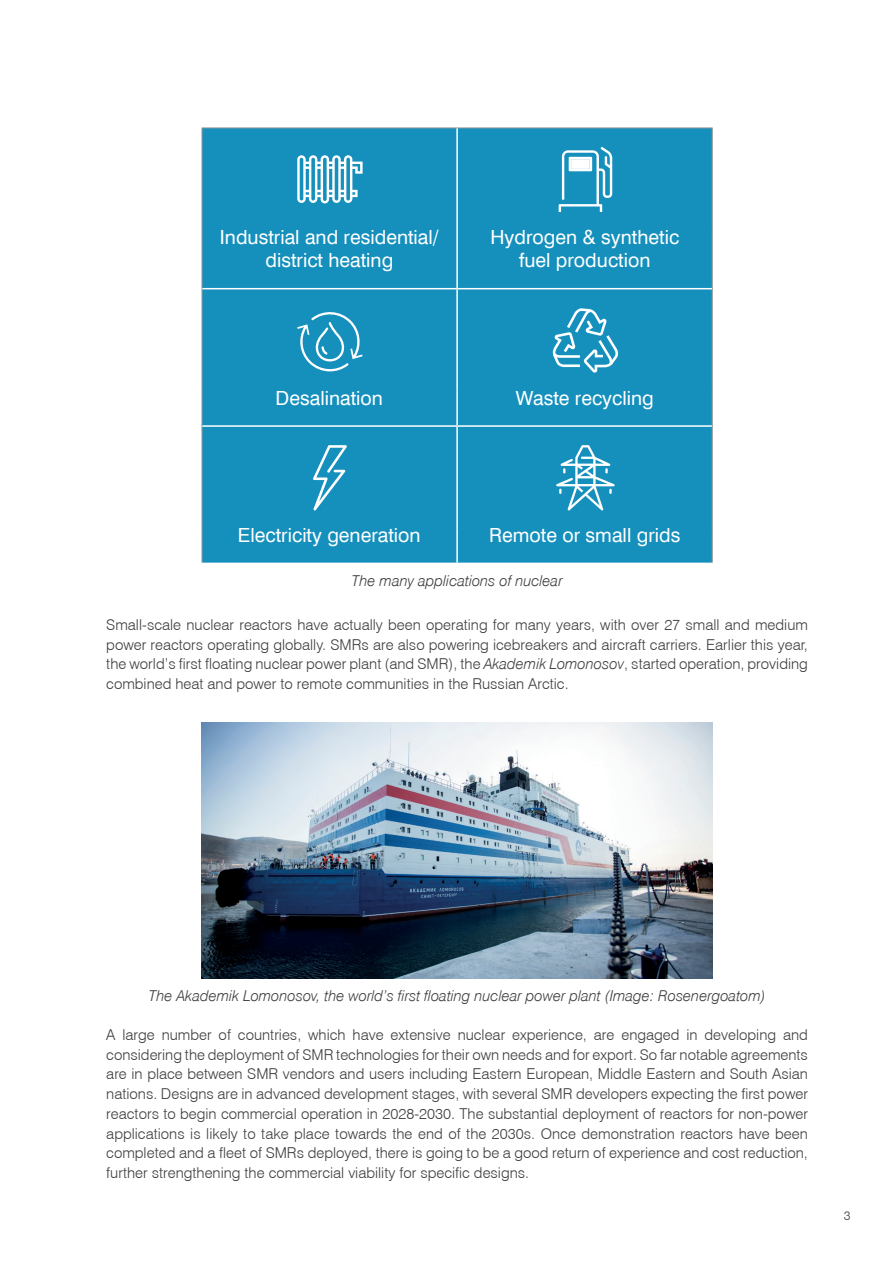
<style>
.page{position:relative;width:893px;height:1263px;background:#fff}
.page>*{position:absolute;margin:0;border:0;box-sizing:border-box;transform-origin:0 0}
.Body_Text_10_13{font:19.5px/23.4px "Swiss 721 TL";color:#fff;text-align:center}
.Body_Text_10_13-2{font:300 15px/19.6px "Swiss 721 TL";color:#3e3e3f;text-align:justify}
.Body_Text_10_13-3{font:italic 300 15px "Swiss 721 TL";color:#3e3e3f}
.t1{font:300 12.75px "Swiss 721 TL";color:#3e3e3f}
.s1{font-style:italic}
</style>
<div class="page">
<div style="left:203px;top:129px;width:509px;height:434px;background:#1590bd"></div>
<hr style="left:202px;top:128px;width:255px;height:1px;background:#939598">
<hr style="left:202px;top:128px;width:1px;height:102px;background:#939598">
<hr style="left:457px;top:128px;width:256px;height:1px;background:#939598">
<hr style="left:712px;top:128px;width:1px;height:102px;background:#939598">
<hr style="left:202px;top:230px;width:1px;height:59px;background:#939598">
<hr style="left:712px;top:230px;width:1px;height:59px;background:#939598">
<hr style="left:202px;top:289px;width:1px;height:102px;background:#939598">
<hr style="left:712px;top:289px;width:1px;height:102px;background:#939598">
<hr style="left:202px;top:391px;width:1px;height:35px;background:#939598">
<hr style="left:712px;top:391px;width:1px;height:35px;background:#939598">
<hr style="left:202px;top:426px;width:1px;height:102px;background:#939598">
<hr style="left:712px;top:426px;width:1px;height:102px;background:#939598">
<hr style="left:202px;top:528px;width:1px;height:35px;background:#939598">
<hr style="left:712px;top:528px;width:1px;height:35px;background:#939598">
<hr style="left:202px;top:288px;width:255px;height:1px;background:#fff">
<hr style="left:457px;top:288px;width:255px;height:1px;background:#fff">
<hr style="left:202px;top:425px;width:255px;height:2px;background:#fff">
<hr style="left:457px;top:425px;width:255px;height:2px;background:#fff">
<hr style="left:456px;top:128px;width:2px;height:102px;background:#fff">
<hr style="left:456px;top:230px;width:2px;height:58px;background:#fff">
<hr style="left:456px;top:289px;width:2px;height:102px;background:#fff">
<hr style="left:456px;top:391px;width:2px;height:34px;background:#fff">
<hr style="left:456px;top:427px;width:2px;height:101px;background:#fff">
<hr style="left:456px;top:528px;width:2px;height:35px;background:#fff">
<svg style="left:297px;top:155px;width:66px;height:48px"></svg>
<svg style="left:559px;top:147px;width:53px;height:65px"></svg>
<svg style="left:297px;top:309px;width:66px;height:63px;background:#3aa1c7"></svg>
<svg style="left:552px;top:308px;width:67px;height:65px;background:#46a7ca"></svg>
<svg style="left:313px;top:445px;width:34px;height:65px;background:#46a7ca"></svg>
<svg style="left:556px;top:445px;width:59px;height:65px"></svg>
<img style="left:202px;top:723px;width:510px;height:255px">
<p class="Body_Text_10_13" style="left:220px;top:225px;width:220px">Industrial and residential/ district heating</p>
<p class="Body_Text_10_13" style="left:490px;top:225px;width:190px">Hydrogen &amp; synthetic fuel production</p>
<p class="Body_Text_10_13" style="left:276px;top:386px;width:109px">Desalination</p>
<p class="Body_Text_10_13" style="left:516px;top:386px;width:139px">Waste recycling</p>
<p class="Body_Text_10_13" style="left:238px;top:523px;width:184px">Electricity generation</p>
<p class="Body_Text_10_13" style="left:489px;top:523px;width:193px">Remote or small grids</p>
<p class="Body_Text_10_13-3" style="left:352px;top:572px;width:213px">The many applications of nuclear</p>
<p class="Body_Text_10_13-2" style="left:106px;top:614px;width:703px">Small-scale nuclear reactors have actually been operating for many years, with over 27 small and medium power reactors operating globally. SMRs are also powering icebreakers and aircraft carriers. Earlier this year, the world’s first floating nuclear power plant (and SMR), the <span class="s1">Akademik Lomonosov</span>, started operation, providing combined heat and power to remote communities in the Russian Arctic.</p>
<p class="Body_Text_10_13-3" style="left:148px;top:986px;width:619px">The Akademik Lomonosov, the world’s first floating nuclear power plant (Image: Rosenergoatom)</p>
<p class="Body_Text_10_13-2" style="left:106px;top:1024px;width:703px">A large number of countries, which have extensive nuclear experience, are engaged in developing and considering the deployment of SMR technologies for their own needs and for export. So far notable agreements are in place between SMR vendors and users including Eastern European, Middle Eastern and South Asian nations. Designs are in advanced development stages, with several SMR developers expecting the first power reactors to begin commercial operation in 2028-2030. The substantial deployment of reactors for non-power applications is likely to take place towards the end of the 2030s. Once demonstration reactors have been completed and a fleet of SMRs deployed, there is going to be a good return of experience and cost reduction, further strengthening the commercial viability for specific designs.</p>
<p class="t1" style="left:844px;top:1208px;width:8px">3</p>
</div>
